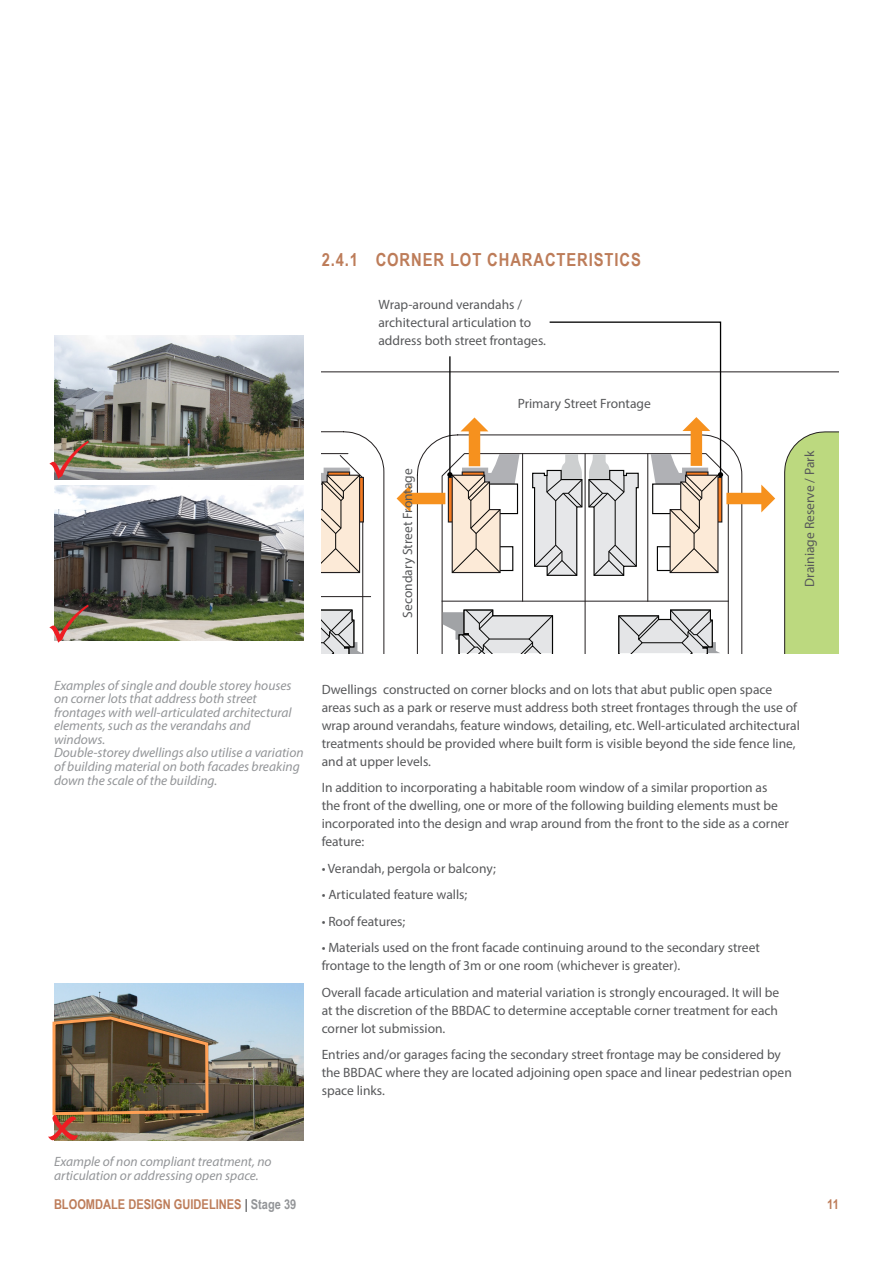
<style>
.page{position:relative;width:893px;height:1263px;background:#fff}
.page>*{position:absolute;margin:0;border:0;box-sizing:border-box;transform-origin:0 0}
.Heading_Level_2_1_x{font:700 18px "Arial Narrow";letter-spacing:.05em;color:#bd7c59}
.Body_Text{font:13.5px/18px "Myriad Pro";color:#57585a}
.Grey_Plan_Text{font:italic 13.5px/13.5px "Myriad Pro";color:#939598}
.t1{font:700 13.5px "Arial Narrow";color:#bd7c59}
.s1{color:#57585a}
.s2{color:#939598}
</style>
<div class="page">
<svg style="left:322px;top:321px;width:517px;height:332px"></svg>
<img style="left:54px;top:983px;width:250px;height:157px">
<img style="left:54px;top:336px;width:250px;height:144px">
<img style="left:54px;top:485px;width:250px;height:156px">
<img style="left:52px;top:1015px;width:158px;height:125px">
<svg style="left:54px;top:440px;width:35px;height:39px"></svg>
<svg style="left:54px;top:604px;width:35px;height:37px"></svg>
<p class="Heading_Level_2_1_x" style="left:322px;top:246px;width:321px">2.4.1 CORNER LOT CHARACTERISTICS</p>
<p class="Body_Text" style="left:378px;top:295px;width:169px">Wrap-around verandahs / architectural articulation to address both street frontages.</p>
<p class="Body_Text" style="left:398px;top:618px;width:151px;rotate:-90deg">Secondary Street Frontage</p>
<p class="Body_Text" style="left:518px;top:394px;width:135px">Primary Street Frontage</p>
<p class="Body_Text" style="left:800px;top:587px;width:138px;rotate:-90deg">Drainiage Reserve / Park</p>
<p class="Grey_Plan_Text" style="left:54px;top:678px;width:251px">Examples of single and double storey houses on corner lots that address both street frontages with well-articulated architectural elements, such as the verandahs and windows.<br>Double-storey dwellings also utilise a variation of building material on both facades breaking down the scale of the building.</p>
<p class="Body_Text" style="left:322px;top:680px;width:480px">Dwellings constructed on corner blocks and on lots that abut public open space areas such as a park or reserve must address both street frontages through the use of wrap around verandahs, feature windows, detailing, etc. Well-articulated architectural treatments should be provided where built form is visible beyond the side fence line, and at upper levels.</p>
<p class="Body_Text" style="left:322px;top:778px;width:469px">In addition to incorporating a habitable room window of a similar proportion as the front of the dwelling, one or more of the following building elements must be incorporated into the design and wrap around from the front to the side as a corner feature:</p>
<p class="Body_Text" style="left:322px;top:859px;width:176px">• Verandah, pergola or balcony;</p>
<p class="Body_Text" style="left:322px;top:885px;width:147px">• Articulated feature walls;</p>
<p class="Body_Text" style="left:322px;top:912px;width:85px">• Roof features;</p>
<p class="Body_Text" style="left:322px;top:938px;width:440px">• Materials used on the front facade continuing around to the secondary street frontage to the length of 3m or one room (whichever is greater).</p>
<p class="Body_Text" style="left:322px;top:983px;width:459px;text-align:justify">Overall facade articulation and material variation is strongly encouraged. It will be at the discretion of the BBDAC to determine acceptable corner treatment for each corner lot submission.</p>
<p class="Body_Text" style="left:322px;top:1045px;width:472px">Entries and/or garages facing the secondary street frontage may be considered by the BBDAC where they are located adjoining open space and linear pedestrian open space links.</p>
<p class="Grey_Plan_Text" style="left:54px;top:1155px;width:219px">Example of non compliant treatment, no articulation or addressing open space.</p>
<p class="t1" style="left:54px;top:1194px;width:244px">BLOOMDALE DESIGN GUIDELINES <span class="s1">|</span> <span class="s2">Stage 39</span></p>
<p class="t1" style="left:827px;top:1194px;width:13px">11</p>
</div>
